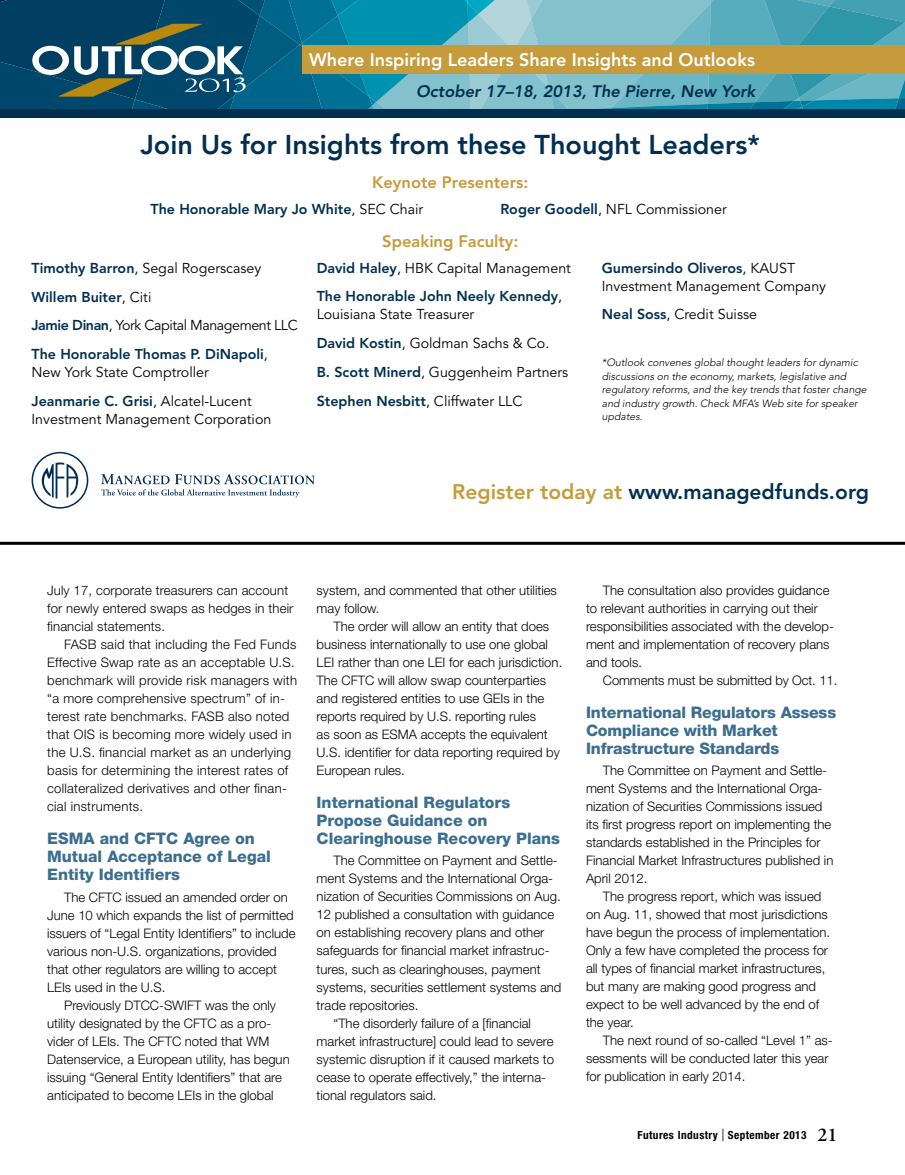
<style>
.page{position:relative;width:905px;height:1175px;background:#fff}
.page>*{position:absolute;margin:0;border:0;box-sizing:border-box;transform-origin:0 0}
.t1{font:800 27px "Avenir";color:#002f52}
.t2{font:21.15px "Adobe Garamond";color:#fff;scale:1.4 1}
.t3{font:800 21px "Avenir";color:#002f52}
.t4{font:800 18px "Avenir";color:#fff}
.t5{font:italic 800 16.5px "Avenir";color:#002f52}
.t6{font:800 16.5px "Avenir";color:#c59b3c}
.t7{font:800 15.9px/18px "Helvetica Neue LT Std";color:#3b6e8f}
.t8{font:14.25px/28.8px "Avenir";color:#000}
.t9{font:800 14.25px/28.8px "Avenir";color:#002f52}
.t10{font:300 13.2px/18px "Helvetica Neue LT Std";color:#000}
.t11{font:300 13.2px/18px "Helvetica Neue LT Std";letter-spacing:.02em;color:#000}
.t12{font:700 condensed 11.25px "Helvetica Neue LT Std";letter-spacing:.04em;color:#000}
.t13{font:italic 300 10.5px/13.5px "Avenir";color:#000}
.s1{font-weight:400;color:#000}
.s2{font-weight:800;color:#002f52}
.s3{color:#c59b3c}
.s4{font-weight:400;font-size:16.8px}
.s5{font-family:"Adobe Garamond Pro";font-weight:600;font-stretch:normal;font-size:19.5px}
</style>
<div class="page">
<div style="left:0;top:109px;width:904px;height:9px;background:#002f52"></div>
<svg style="left:101px;top:474px;width:214px;height:23px"></svg>
<div style="left:32px;top:452px;width:56px;height:56px;border:2px solid #002d56;border-radius:50%"></div>
<svg style="left:39px;top:462px;width:40px;height:36px"></svg>
<svg style="left:0;top:0;width:905px;height:117px;background:#4f878a"></svg>
<hr style="left:0;top:542px;width:904px;height:3px;background:#000">
<h2 class="t2" style="left:232px;top:73px;width:12px">3</h2>
<h3 class="t4" style="left:309px;top:49px;width:447px">Where Inspiring Leaders Share Insights and Outlooks</h3>
<p class="t5" style="left:416px;top:81px;width:341px">October 17–18, 2013, The Pierre, New York</p>
<h1 class="t1" style="left:140px;top:129px;width:621px">Join Us for Insights from these Thought Leaders*</h1>
<p class="t6" style="left:372px;top:173px;width:158px">Keynote Presenters:</p>
<p class="t9" style="left:151px;top:195px;width:274px">The Honorable Mary Jo White<span class="s1">, SEC Chair</span></p>
<p class="t8" style="left:500px;top:195px;width:228px"><span class="s2">Roger Goodell</span>, NFL Commissioner</p>
<p class="t9" style="left:32px;top:253px;width:267px">Timothy Barron<span class="s1">, Segal Rogerscasey<br></span>Willem Buiter<span class="s1">, Citi<br></span>Jamie Dinan<span class="s1">, York Capital Management LLC<br></span>The Honorable Thomas P. DiNapoli<span class="s1">,</span></p>
<p class="t8" style="left:32px;top:358px;width:222px">New York State Comptroller<br><span class="s2">Jeanmarie C. Grisi</span>, Alcatel-Lucent</p>
<p class="t8" style="left:32px;top:405px;width:241px">Investment Management Corporation</p>
<p class="t6" style="left:382px;top:232px;width:138px">Speaking Faculty:</p>
<p class="t9" style="left:317px;top:253px;width:256px">David Haley<span class="s1">, HBK Capital Management<br></span>The Honorable John Neely Kennedy<span class="s1">,</span></p>
<p class="t8" style="left:317px;top:300px;width:253px">Louisiana State Treasurer<br><span class="s2">David Kostin</span>, Goldman Sachs &amp; Co.<br><span class="s2">B. Scott Minerd</span>, Guggenheim Partners<br><span class="s2">Stephen Nesbitt</span>, Cliffwater LLC</p>
<p class="t8" style="left:602px;top:259px;width:226px;line-height:18px"><span class="s2">Gumersindo Oliveros</span>, KAUST<br>Investment Management Company</p>
<p class="t8" style="left:602px;top:300px;width:157px"><span class="s2">Neal Soss</span>, Credit Suisse</p>
<p class="t13" style="left:602px;top:356px;width:266px">*Outlook convenes global thought leaders for dynamic discussions on the economy, markets, legislative and regulatory reforms, and the key trends that foster change and industry growth. Check MFA’s Web site for speaker updates.</p>
<h3 class="t3" style="left:452px;top:479px;width:418px"><span class="s3">Register today at</span> www.managedfunds.org</h3>
<p class="t10" style="left:47px;top:581px;width:248px">July 17, corporate treasurers can account for newly entered swaps as hedges in their financial statements.</p>
<p class="t11" style="left:47px;top:635px;width:251px;text-indent:17px">FASB said that including the Fed Funds Effective Swap rate as an acceptable U.S. benchmark will provide risk managers with “a more comprehensive spectrum” of in&shy;terest rate benchmarks. FASB also noted that OIS is becoming more widely used in the U.S. financial market as an underlying basis for determining the interest rates of collateralized derivatives and other finan&shy;cial instruments.</p>
<p class="t7" style="left:47px;top:829px;width:225px">ESMA and CFTC Agree on<br>Mutual Acceptance of Legal<br>Entity Identifiers</p>
<p class="t10" style="left:47px;top:887px;width:250px;text-indent:17px">The CFTC issued an amended order on June 10 which expands the list of permitted issuers of “Legal Entity Identifiers” to include various non-U.S. organizations, provided that other regulators are willing to accept LEIs used in the U.S.</p>
<p class="t10" style="left:47px;top:995px;width:244px;text-indent:17px">Previously DTCC-SWIFT was the only utility designated by the CFTC as a pro&shy;vider of LEIs. The CFTC noted that WM Datenservice, a European utility, has begun issuing “General Entity Identifiers” that are anticipated to become LEIs in the global</p>
<p class="t10" style="left:316px;top:581px;width:242px">system, and commented that other utilities may follow.</p>
<p class="t10" style="left:316px;top:617px;width:247px;text-indent:17px">The order will allow an entity that does business internationally to use one global LEI rather than one LEI for each jurisdiction.<br>The CFTC will allow swap counterparties and registered entities to use GEIs in the reports required by U.S. reporting rules<br>as soon as ESMA accepts the equivalent U.S. identifier for data reporting required by European rules.</p>
<p class="t7" style="left:316px;top:793px;width:245px">International Regulators<br>Propose Guidance on<br>Clearinghouse Recovery Plans</p>
<p class="t10" style="left:333px;top:851px;width:226px">The Committee on Payment and Settle-</p>
<p class="t10" style="left:316px;top:869px;width:238px">ment Systems and the International Orga-</p>
<p class="t10" style="left:316px;top:887px;width:246px">nization of Securities Commissions on Aug.</p>
<p class="t10" style="left:316px;top:905px;width:239px">12 published a consultation with guidance</p>
<p class="t10" style="left:316px;top:923px;width:229px">on establishing recovery plans and other</p>
<p class="t10" style="left:316px;top:941px;width:234px">safeguards for financial market infrastruc-</p>
<p class="t10" style="left:316px;top:959px;width:225px">tures, such as clearinghouses, payment</p>
<p class="t10" style="left:316px;top:977px;width:246px">systems, securities settlement systems and</p>
<p class="t10" style="left:316px;top:995px;width:103px">trade repositories.</p>
<p class="t10" style="left:333px;top:1013px;width:199px">“The disorderly failure of a [financial</p>
<p class="t10" style="left:316px;top:1031px;width:238px">market infrastructure] could lead to severe</p>
<p class="t10" style="left:316px;top:1049px;width:239px">systemic disruption if it caused markets to</p>
<p class="t10" style="left:316px;top:1067px;width:231px">cease to operate effectively,” the interna-</p>
<p class="t10" style="left:316px;top:1085px;width:121px">tional regulators said.</p>
<p class="t10" style="left:586px;top:581px;width:249px;text-indent:17px">The consultation also provides guidance to relevant authorities in carrying out their responsibilities associated with the develop&shy;ment and implementation of recovery plans and tools.</p>
<p class="t10" style="left:603px;top:671px;width:236px">Comments must be submitted by Oct. 11.</p>
<p class="t7" style="left:586px;top:703px;width:251px">International Regulators Assess<br>Compliance with Market<br>Infrastructure Standards</p>
<p class="t10" style="left:586px;top:761px;width:249px;text-indent:17px">The Committee on Payment and Settle&shy;ment Systems and the International Orga&shy;nization of Securities Commissions issued its first progress report on implementing the standards established in the Principles for Financial Market Infrastructures published in April 2012.</p>
<p class="t10" style="left:586px;top:887px;width:246px;text-indent:17px">The progress report, which was issued on Aug. 11, showed that most jurisdictions have begun the process of implementation.<br>Only a few have completed the process for all types of financial market infrastructures, but many are making good progress and expect to be well advanced by the end of the year.</p>
<p class="t10" style="left:586px;top:1031px;width:248px;text-indent:17px">The next round of so-called “Level 1” as&shy;sessments will be conducted later this year for publication in early 2014.</p>
<p class="t12" style="left:637px;top:1128px;width:201px">Futures Industry <span class="s4">|</span> September 2013 <span class="s5">21</span></p>
</div>
